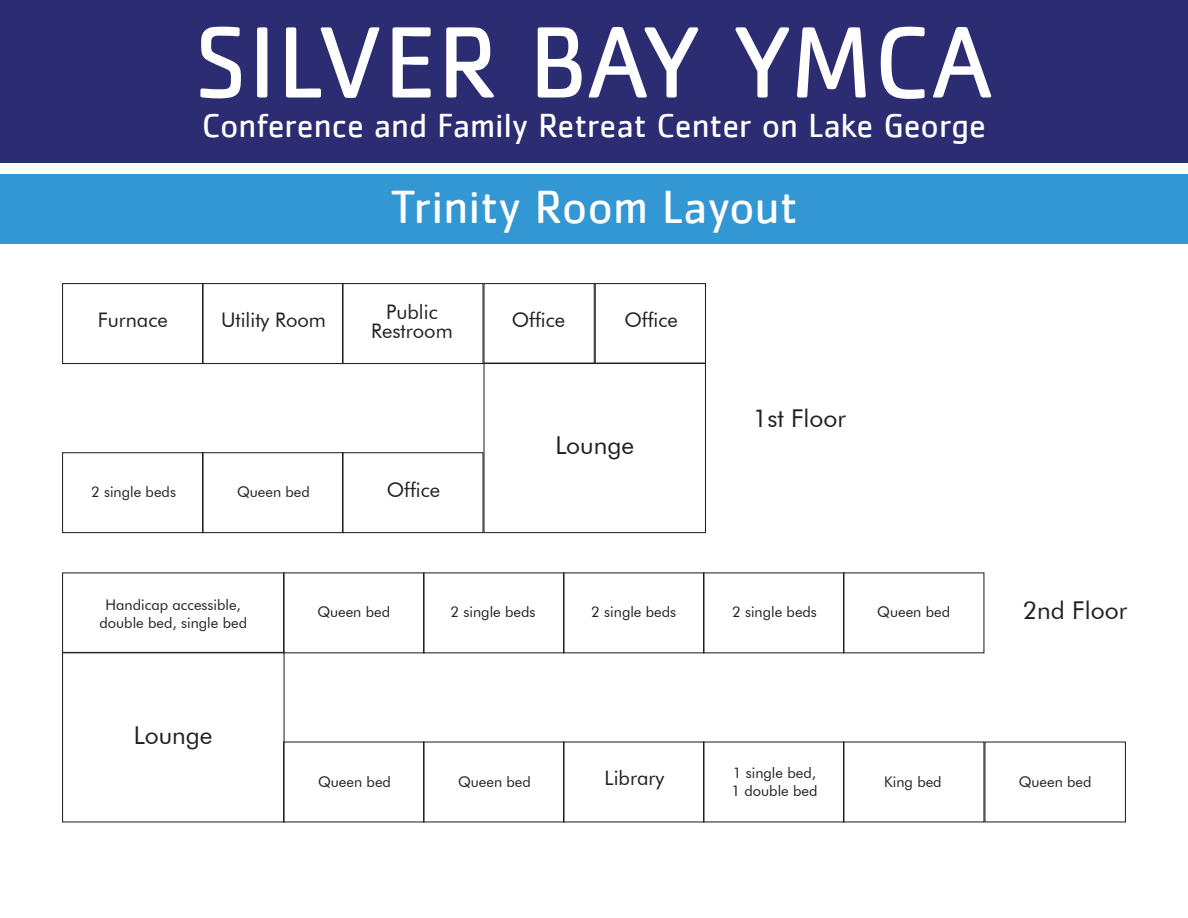
<style>
.page{position:relative;width:1188px;height:918px;background:#fff}
.page>*{position:absolute;margin:0;border:0;box-sizing:border-box;transform-origin:0 0}
.t1{font:105px "Cachet";color:#fff}
.t2{font:48px "Cachet";color:#fff}
.t3{font:34.5px "Cachet";color:#fff}
.t4{font:24.6px "Futura BT";color:#231f20}
.t5{font:20.1px "Futura BT";color:#231f20}
.t6{font:14.7px "Futura BT";color:#231f20}
</style>
<div class="page">
<div style="left:0;top:175px;width:1188px;height:69px;background:#3297d3"></div>
<div style="left:0;top:0;width:1188px;height:163px;background:#2b2c72"></div>
<div style="left:62px;top:652px;width:223px;height:170px;border:1px solid #231f20"></div>
<div style="left:984px;top:742px;width:142px;height:80px;border:1px solid #231f20"></div>
<div style="left:484px;top:283px;width:111px;height:81px;border:1px solid #231f20"></div>
<div style="left:62px;top:283px;width:142px;height:81px;border:1px solid #231f20"></div>
<div style="left:484px;top:363px;width:222px;height:170px;border:1px solid #231f20"></div>
<div style="left:202px;top:283px;width:142px;height:81px;border:1px solid #231f20"></div>
<div style="left:342px;top:283px;width:142px;height:81px;border:1px solid #231f20"></div>
<div style="left:62px;top:452px;width:142px;height:81px;border:1px solid #231f20"></div>
<div style="left:202px;top:452px;width:142px;height:81px;border:1px solid #231f20"></div>
<div style="left:342px;top:452px;width:142px;height:81px;border:1px solid #231f20"></div>
<div style="left:595px;top:283px;width:111px;height:81px;border:1px solid #231f20"></div>
<p class="t1" style="left:194px;top:1px;width:801px">SILVER BAY YMCA</p>
<p class="t3" style="left:202px;top:105px;width:786px">Conference and Family Retreat Center on Lake George</p>
<p class="t2" style="left:390px;top:179px;width:409px">Trinity Room Layout</p>
<p class="t5" style="left:386px;top:299px;width:53px">Public</p>
<p class="t5" style="left:371px;top:319px;width:83px">Restroom</p>
<p class="t5" style="left:98px;top:307px;width:71px">Furnace</p>
<p class="t5" style="left:221px;top:307px;width:106px">Utility Room</p>
<p class="t5" style="left:512px;top:307px;width:55px">Office</p>
<p class="t5" style="left:624px;top:307px;width:55px">Office</p>
<p class="t6" style="left:91px;top:483px;width:86px">2 single beds</p>
<p class="t6" style="left:237px;top:483px;width:74px">Queen bed</p>
<p class="t5" style="left:387px;top:478px;width:55px">Office</p>
<p class="t4" style="left:555px;top:431px;width:80px">Lounge</p>
<p class="t4" style="left:753px;top:403px;width:95px">1st Floor</p>
<p class="t6" style="left:106px;top:596px;width:137px">Handicap accessible,</p>
<p class="t6" style="left:99px;top:613px;width:149px">double bed, single bed</p>
<p class="t4" style="left:134px;top:720px;width:80px">Lounge</p>
<p class="t6" style="left:317px;top:603px;width:74px">Queen bed</p>
<p class="t6" style="left:451px;top:603px;width:86px">2 single beds</p>
<p class="t6" style="left:591px;top:603px;width:86px">2 single beds</p>
<p class="t6" style="left:732px;top:603px;width:86px">2 single beds</p>
<p class="t6" style="left:877px;top:603px;width:74px">Queen bed</p>
<p class="t4" style="left:1023px;top:596px;width:106px">2nd Floor</p>
<p class="t6" style="left:318px;top:772px;width:74px">Queen bed</p>
<p class="t6" style="left:458px;top:772px;width:74px">Queen bed</p>
<p class="t5" style="left:605px;top:766px;width:61px">Library</p>
<p class="t6" style="left:733px;top:764px;width:85px">1 single bed,</p>
<p class="t6" style="left:731px;top:782px;width:88px">1 double bed</p>
<p class="t6" style="left:884px;top:772px;width:59px">King bed</p>
<p class="t6" style="left:1019px;top:772px;width:74px">Queen bed</p>
</div>
